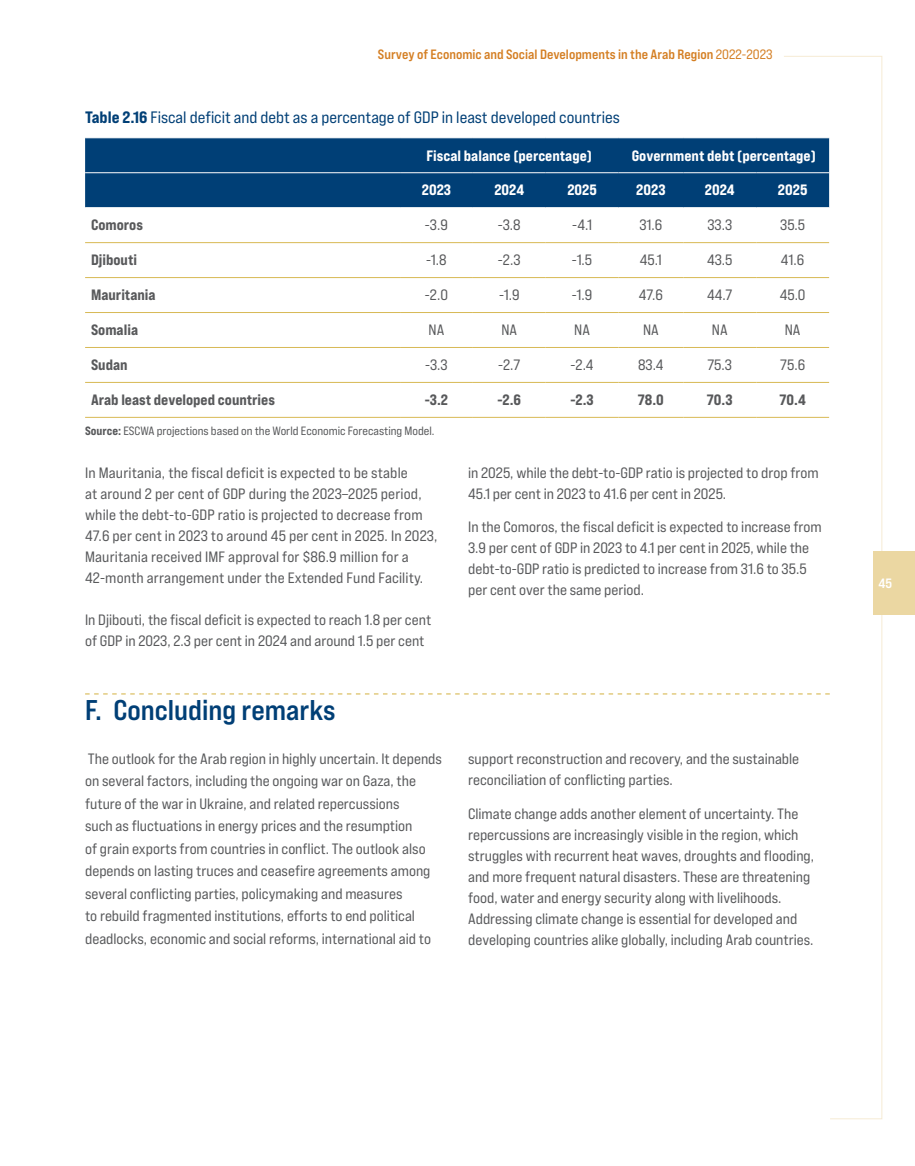
<style>
.page{position:relative;width:915px;height:1166px;background:#fff}
.page>*{position:absolute;margin:0;border:0;box-sizing:border-box;transform-origin:0 0}
.t1{font:700 expanded 28.5px "Bebas Neue Pro";color:#003f76}
.t2{font:expanded 16.5px "Bebas Neue Pro";color:#003f76}
.t3{font:expanded 15px/21px "Bebas Neue Pro";color:#58595b}
.t4{font:800 expanded 15px "Bebas Neue Pro";color:#58595b}
.t5{font:800 expanded 15px "Bebas Neue Pro";color:#fff}
.t6{font:700 expanded 13.5px "Bebas Neue Pro";color:#d47e22}
.t7{font:700 expanded 13.5px "Bebas Neue Pro";color:#fff}
.t8{font:expanded 12px "Bebas Neue Pro";color:#58595b}
.s1{font-weight:400}
.s2{font-family:"Bebas Neue Pro Exp Eb";font-stretch:normal}
.s3{font-weight:800}
</style>
<div class="page">
<svg style="left:782px;top:56px;width:100px;height:495px"></svg>
<div style="left:872px;top:551px;width:42px;height:63px;background:#ebd7a2"></div>
<div style="left:85px;top:138px;width:743px;height:69px;background:#003f76"></div>
<hr style="left:756px;top:137px;width:72px;height:1px;background:#fff">
<hr style="left:85px;top:172px;width:315px;height:1px;background:#fff">
<hr style="left:400px;top:172px;width:72px;height:1px;background:#fff">
<hr style="left:472px;top:172px;width:73px;height:1px;background:#fff">
<hr style="left:545px;top:172px;width:73px;height:1px;background:#fff">
<hr style="left:618px;top:172px;width:65px;height:1px;background:#fff">
<hr style="left:683px;top:172px;width:73px;height:1px;background:#fff">
<hr style="left:756px;top:172px;width:72px;height:1px;background:#fff">
<hr style="left:756px;top:207px;width:72px;height:1px;background:#fff">
<hr style="left:85px;top:242px;width:315px;height:1px;background:#d8b954">
<hr style="left:400px;top:242px;width:72px;height:1px;background:#d8b954">
<hr style="left:472px;top:242px;width:73px;height:1px;background:#d8b954">
<hr style="left:545px;top:242px;width:73px;height:1px;background:#d8b954">
<hr style="left:618px;top:242px;width:65px;height:1px;background:#d8b954">
<hr style="left:683px;top:242px;width:73px;height:1px;background:#d8b954">
<hr style="left:756px;top:242px;width:72px;height:1px;background:#d8b954">
<hr style="left:85px;top:277px;width:315px;height:1px;background:#d8b954">
<hr style="left:400px;top:277px;width:72px;height:1px;background:#d8b954">
<hr style="left:472px;top:277px;width:73px;height:1px;background:#d8b954">
<hr style="left:545px;top:277px;width:73px;height:1px;background:#d8b954">
<hr style="left:618px;top:277px;width:65px;height:1px;background:#d8b954">
<hr style="left:683px;top:277px;width:73px;height:1px;background:#d8b954">
<hr style="left:756px;top:277px;width:72px;height:1px;background:#d8b954">
<hr style="left:85px;top:312px;width:315px;height:1px;background:#d8b954">
<hr style="left:400px;top:312px;width:72px;height:1px;background:#d8b954">
<hr style="left:472px;top:312px;width:73px;height:1px;background:#d8b954">
<hr style="left:545px;top:312px;width:73px;height:1px;background:#d8b954">
<hr style="left:618px;top:312px;width:65px;height:1px;background:#d8b954">
<hr style="left:683px;top:312px;width:73px;height:1px;background:#d8b954">
<hr style="left:756px;top:312px;width:72px;height:1px;background:#d8b954">
<hr style="left:85px;top:347px;width:315px;height:1px;background:#d8b954">
<hr style="left:400px;top:347px;width:72px;height:1px;background:#d8b954">
<hr style="left:472px;top:347px;width:73px;height:1px;background:#d8b954">
<hr style="left:545px;top:347px;width:73px;height:1px;background:#d8b954">
<hr style="left:618px;top:347px;width:65px;height:1px;background:#d8b954">
<hr style="left:683px;top:347px;width:73px;height:1px;background:#d8b954">
<hr style="left:756px;top:347px;width:72px;height:1px;background:#d8b954">
<hr style="left:85px;top:382px;width:315px;height:1px;background:#d8b954">
<hr style="left:400px;top:382px;width:72px;height:1px;background:#d8b954">
<hr style="left:472px;top:382px;width:73px;height:1px;background:#d8b954">
<hr style="left:545px;top:382px;width:73px;height:1px;background:#d8b954">
<hr style="left:618px;top:382px;width:65px;height:1px;background:#d8b954">
<hr style="left:683px;top:382px;width:73px;height:1px;background:#d8b954">
<hr style="left:756px;top:382px;width:72px;height:1px;background:#d8b954">
<hr style="left:85px;top:417px;width:315px;height:1px;background:#d8b954">
<hr style="left:400px;top:417px;width:72px;height:1px;background:#d8b954">
<hr style="left:472px;top:417px;width:73px;height:1px;background:#d8b954">
<hr style="left:545px;top:417px;width:73px;height:1px;background:#d8b954">
<hr style="left:618px;top:417px;width:65px;height:1px;background:#d8b954">
<hr style="left:683px;top:417px;width:73px;height:1px;background:#d8b954">
<hr style="left:756px;top:417px;width:72px;height:1px;background:#d8b954">
<p class="t6" style="left:378px;top:46px;width:396px">Survey of Economic and Social Developments in the Arab Region <span class="s1">2022-2023</span></p>
<p class="t2" style="left:85px;top:107px;width:536px"><span class="s2">Table 2.16</span> Fiscal deficit and debt as a percentage of GDP in least developed countries</p>
<p class="t5" style="left:426px;top:146px;width:167px">Fiscal balance (percentage)</p>
<p class="t5" style="left:631px;top:146px;width:186px">Government debt (percentage)</p>
<p class="t5" style="left:421px;top:181px;width:31px">2023</p>
<p class="t5" style="left:494px;top:181px;width:31px">2024</p>
<p class="t5" style="left:567px;top:181px;width:31px">2025</p>
<p class="t5" style="left:636px;top:181px;width:31px">2023</p>
<p class="t5" style="left:704px;top:181px;width:31px">2024</p>
<p class="t5" style="left:777px;top:181px;width:31px">2025</p>
<p class="t4" style="left:91px;top:216px;width:53px">Comoros</p>
<p class="t3" style="left:425px;top:214px;width:24px">-3.9</p>
<p class="t3" style="left:497px;top:214px;width:24px">-3.8</p>
<p class="t3" style="left:572px;top:214px;width:21px">-4.1</p>
<p class="t3" style="left:639px;top:214px;width:24px">31.6</p>
<p class="t3" style="left:707px;top:214px;width:26px">33.3</p>
<p class="t3" style="left:779px;top:214px;width:27px">35.5</p>
<p class="t4" style="left:91px;top:251px;width:47px">Djibouti</p>
<p class="t3" style="left:426px;top:249px;width:22px">-1.8</p>
<p class="t3" style="left:498px;top:249px;width:24px">-2.3</p>
<p class="t3" style="left:571px;top:249px;width:22px">-1.5</p>
<p class="t3" style="left:639px;top:249px;width:23px">45.1</p>
<p class="t3" style="left:706px;top:249px;width:27px">43.5</p>
<p class="t3" style="left:780px;top:249px;width:25px">41.6</p>
<p class="t4" style="left:91px;top:285px;width:66px">Mauritania</p>
<p class="t3" style="left:425px;top:284px;width:25px">-2.0</p>
<p class="t3" style="left:499px;top:284px;width:22px">-1.9</p>
<p class="t3" style="left:571px;top:284px;width:22px">-1.9</p>
<p class="t3" style="left:638px;top:284px;width:25px">47.6</p>
<p class="t3" style="left:706px;top:284px;width:27px">44.7</p>
<p class="t3" style="left:779px;top:284px;width:27px">45.0</p>
<p class="t4" style="left:91px;top:320px;width:48px">Somalia</p>
<p class="t3" style="left:428px;top:319px;width:17px">NA</p>
<p class="t3" style="left:501px;top:319px;width:17px">NA</p>
<p class="t3" style="left:574px;top:319px;width:17px">NA</p>
<p class="t3" style="left:642px;top:319px;width:17px">NA</p>
<p class="t3" style="left:711px;top:319px;width:17px">NA</p>
<p class="t3" style="left:784px;top:319px;width:17px">NA</p>
<p class="t4" style="left:91px;top:355px;width:38px">Sudan</p>
<p class="t3" style="left:425px;top:354px;width:24px">-3.3</p>
<p class="t3" style="left:498px;top:354px;width:24px">-2.7</p>
<p class="t3" style="left:570px;top:354px;width:24px">-2.4</p>
<p class="t3" style="left:638px;top:354px;width:27px">83.4</p>
<p class="t3" style="left:707px;top:354px;width:26px">75.3</p>
<p class="t3" style="left:779px;top:354px;width:26px">75.6</p>
<p class="t4" style="left:91px;top:390px;width:185px">Arab least developed countries</p>
<p class="t4" style="left:424px;top:390px;width:25px">-3.2</p>
<p class="t4" style="left:497px;top:390px;width:25px">-2.6</p>
<p class="t4" style="left:570px;top:390px;width:25px">-2.3</p>
<p class="t4" style="left:637px;top:390px;width:27px">78.0</p>
<p class="t4" style="left:706px;top:390px;width:27px">70.3</p>
<p class="t4" style="left:779px;top:390px;width:28px">70.4</p>
<p class="t8" style="left:85px;top:423px;width:351px"><span class="s3">Source:</span> ESCWA projections based on the World Economic Forecasting Model.</p>
<p class="t3" style="left:85px;top:461px;width:354px">In Mauritania, the fiscal deficit is expected to be stable<br>at around 2 per cent of GDP during the 2023–2025 period, while the debt-to-GDP ratio is projected to decrease from 47.6 per cent in 2023 to around 45 per cent in 2025. In 2023, Mauritania received IMF approval for $86.9 million for a 42-month arrangement under the Extended Fund Facility.</p>
<p class="t3" style="left:85px;top:608px;width:347px">In Djibouti, the fiscal deficit is expected to reach 1.8 per cent of GDP in 2023, 2.3 per cent in 2024 and around 1.5 per cent</p>
<p class="t3" style="left:468px;top:461px;width:352px">in 2025, while the debt-to-GDP ratio is projected to drop from<br>45.1 per cent in 2023 to 41.6 per cent in 2025.</p>
<p class="t3" style="left:468px;top:516px;width:355px">In the Comoros, the fiscal deficit is expected to increase from 3.9 per cent of GDP in 2023 to 4.1 per cent in 2025, while the debt-to-GDP ratio is predicted to increase from 31.6 to 35.5 per cent over the same period.</p>
<h1 class="t1" style="left:85px;top:692px;width:252px">F. Concluding remarks</h1>
<p class="t3" style="left:85px;top:746px;width:358px;line-height:22.5px">The outlook for the Arab region in highly uncertain. It depends on several factors, including the ongoing war on Gaza, the future of the war in Ukraine, and related repercussions<br>such as fluctuations in energy prices and the resumption<br>of grain exports from countries in conflict. The outlook also depends on lasting truces and ceasefire agreements among several conflicting parties, policymaking and measures<br>to rebuild fragmented institutions, efforts to end political deadlocks, economic and social reforms, international aid to</p>
<p class="t3" style="left:468px;top:747px;width:332px">support reconstruction and recovery, and the sustainable reconciliation of conflicting parties.</p>
<p class="t3" style="left:468px;top:802px;width:347px">Climate change adds another element of uncertainty. The repercussions are increasingly visible in the region, which struggles with recurrent heat waves, droughts and flooding, and more frequent natural disasters. These are threatening food, water and energy security along with livelihoods.<br>Addressing climate change is essential for developed and developing countries alike globally, including Arab countries.</p>
<p class="t7" style="left:878px;top:574px;width:15px">45</p>
</div>
